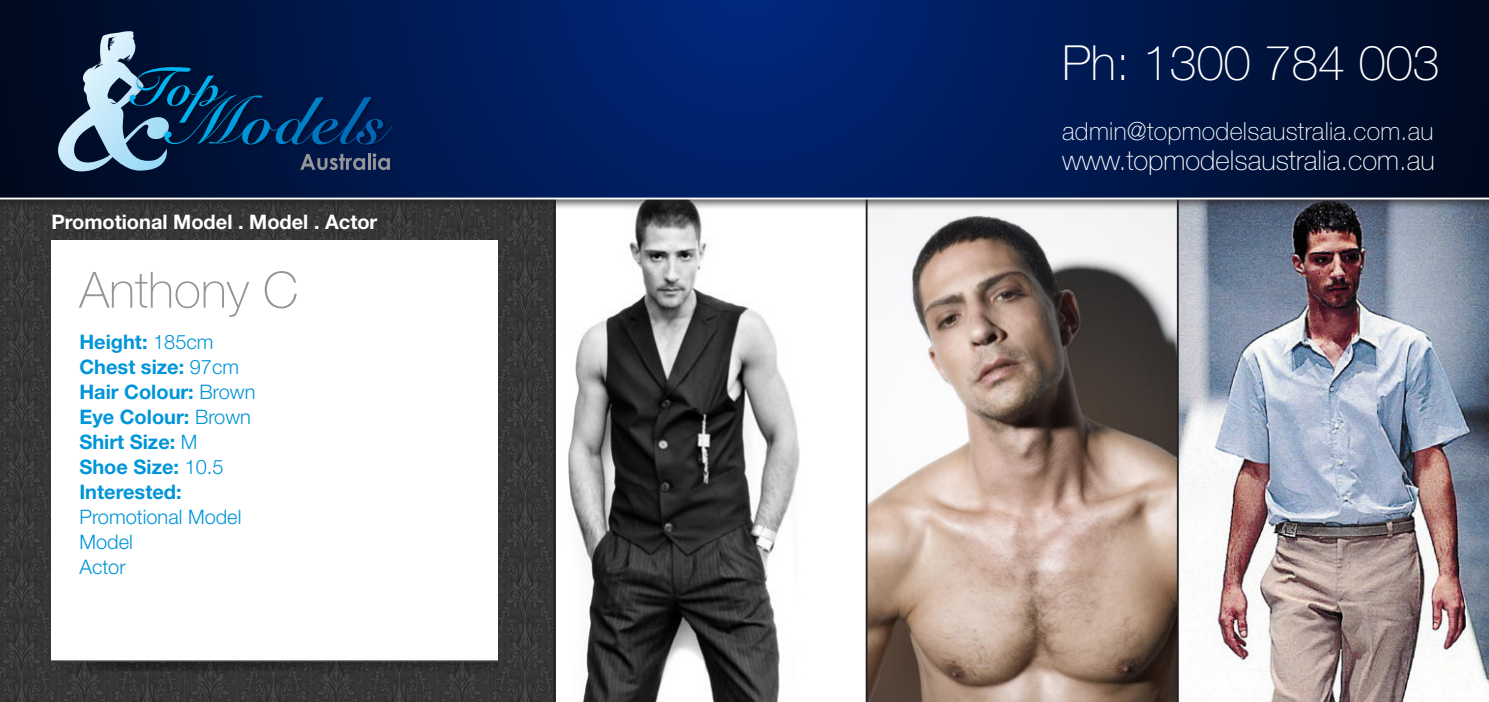
<style>
.page{position:relative;width:1489px;height:702px;background:#fff}
.page>*{position:absolute;margin:0;border:0;box-sizing:border-box;transform-origin:0 0}
.t1{font:100 50px "Helvetica Neue LT Std";color:#939598}
.t2{font:100 48.5px "Helvetica Neue LT Std";color:#fff}
.t3{font:100 27.5px "Helvetica Neue LT Std";color:#fff}
.t4{font:100 25px "Helvetica Neue LT Std";letter-spacing:.01em;color:#fff}
.t5{font:700 20px "Helvetica Neue LT Std";color:#0095d9}
.t6{font:700 20px "Helvetica Neue LT Std";color:#fff}
.t7{font:300 20px "Helvetica Neue LT Std";color:#0095d9}
.s1{font-weight:300}
</style>
<div class="page">
<img style="left:0;top:210px;width:1488px;height:492px">
<div style="left:51px;top:241px;width:447px;height:84px;background:#fff"></div>
<img style="left:51px;top:325px;width:447px;height:348px">
<hr style="left:1176px;top:198px;width:2px;height:504px;background:#231f20">
<div style="left:0;top:0;width:1488px;height:210px;background:#231f20;opacity:.75"></div>
<svg style="left:0;top:0;width:1488px;height:197px;background:#00194f"></svg>
<img style="left:392px;top:90px;width:8px;height:62px">
<svg style="left:43px;top:31px;width:349px;height:141px;background:#19375d"></svg>
<hr style="left:865px;top:198px;width:2px;height:504px;background:#231f20">
<hr style="left:553px;top:198px;width:2px;height:504px;background:#231f20">
<hr style="left:0;top:197px;width:1488px;height:2px;background:#fff">
<p class="t6" style="left:51px;top:210px;width:327px">Promotional Model . Model . Actor</p>
<p class="t1" style="left:79px;top:261px;width:220px">Anthony C</p>
<p class="t5" style="left:79px;top:329px;width:136px">Height: <span class="s1">185cm</span></p>
<p class="t5" style="left:79px;top:354px;width:161px">Chest size: <span class="s1">97cm</span></p>
<p class="t5" style="left:79px;top:379px;width:177px">Hair Colour: <span class="s1">Brown</span></p>
<p class="t5" style="left:79px;top:404px;width:173px">Eye Colour: <span class="s1">Brown</span></p>
<p class="t5" style="left:79px;top:429px;width:120px">Shirt Size: <span class="s1">M</span></p>
<p class="t5" style="left:79px;top:454px;width:146px">Shoe Size: <span class="s1">10.5</span></p>
<p class="t5" style="left:79px;top:479px;width:104px">Interested:</p>
<p class="t7" style="left:79px;top:504px;width:163px">Promotional Model</p>
<p class="t7" style="left:79px;top:529px;width:55px">Model</p>
<p class="t7" style="left:79px;top:554px;width:48px">Actor</p>
<p class="t2" style="left:1062px;top:35px;width:379px">Ph: 1300 784 003</p>
<p class="t4" style="left:1062px;top:117px;width:373px">admin@topmodelsaustralia.com.au</p>
<p class="t3" style="left:1062px;top:145px;width:374px">www.topmodelsaustralia.com.au</p>
</div>
